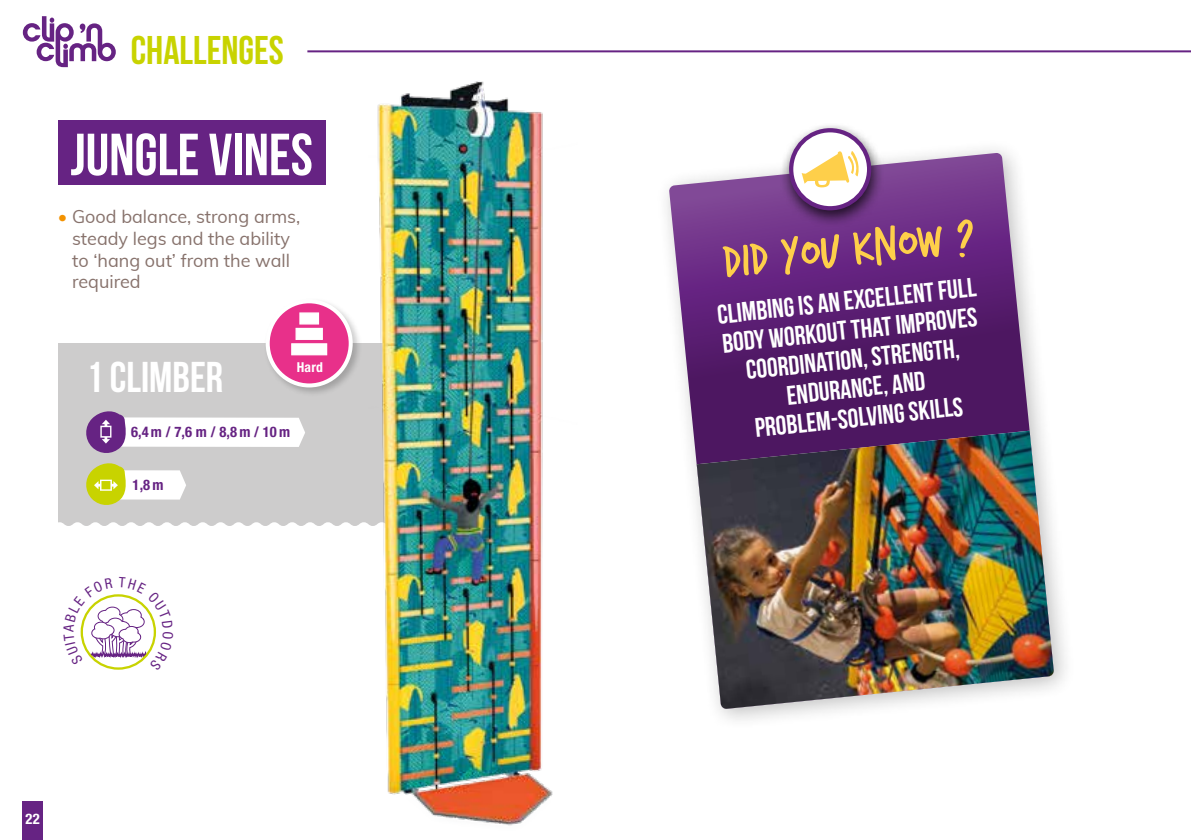
<style>
.page{position:relative;width:1191px;height:840px;background:#fff}
.page>*{position:absolute;margin:0;border:0;box-sizing:border-box;transform-origin:0 0}
.t1{font:700 59.2px "Bebas Neue";color:#fff}
.t2{font:52.2px "Trash Hand";color:#fecf4a}
.t3{font:700 43px "Bebas Neue";color:#fff}
.t4{font:700 40px "Bebas Neue";color:#c8d300}
.t5{font:700 26.8px/29.2px "Bebas Neue";color:#fff;text-align:center}
.t6{font:18px/21.6px "Muli";color:#87726c}
.t7{font:700 condensed 14.6px "Helvetica Neue LT Pro";letter-spacing:.145em;color:#662383}
.t8{font:700 condensed 14.6px "Helvetica Neue LT Pro";color:#fff}
.t9{font:700 condensed 13.6px "Helvetica Neue LT Pro";color:#fff}
.s1{color:#f39200}
</style>
<div class="page">
<hr style="left:307px;top:50px;width:884px;height:2px;background:#662383">
<div style="left:58px;top:343px;width:310px;height:182px;background:#cdcccc"></div>
<svg style="left:82px;top:410px;width:223px;height:46px"></svg>
<svg style="left:82px;top:462px;width:104px;height:46px"></svg>
<div style="left:58px;top:120px;width:267px;height:65px;background:#662383"></div>
<div style="left:23px;top:801px;width:20px;height:38px;background:#662383"></div>
<svg style="left:23px;top:16px;width:93px;height:51px"></svg>
<div style="left:263px;top:297px;width:99px;height:100px;background:#000;opacity:.21"></div>
<div style="left:268px;top:301px;width:83px;height:84px;background:#e8308a;border-radius:50%"></div>
<div style="left:266px;top:299px;width:87px;height:88px;border:4px solid #fff;border-radius:50%"></div>
<div style="left:299px;top:312px;width:20px;height:12px;background:#fff;border:1px solid #fff"></div>
<div style="left:295px;top:327px;width:28px;height:13px;background:#fff;border:1px solid #fff"></div>
<div style="left:291px;top:343px;width:36px;height:12px;background:#fff;border:1px solid #fff"></div>
<img style="left:368px;top:81px;width:185px;height:745px">
<svg style="left:669px;top:153px;width:372px;height:270px;background:#744188"></svg>
<svg style="left:687px;top:423px;width:355px;height:75px;fill:#4d1761"></svg>
<img style="left:696px;top:430px;width:358px;height:278px">
<div style="left:778px;top:121px;width:107px;height:107px;background:#000;opacity:.75"></div>
<svg style="left:791px;top:130px;width:78px;height:78px"></svg>
<div style="left:789px;top:128px;width:82px;height:82px;border:4px solid #662383;border-radius:50%"></div>
<svg style="left:801px;top:150px;width:63px;height:37px"></svg>
<svg style="left:80px;top:594px;width:76px;height:76px"></svg>
<h3 class="t4" style="left:131px;top:28px;width:155px">CHALLENGES</h3>
<h1 class="t1" style="left:70px;top:122px;width:244px">JUNGLE VINES</h1>
<p class="t6" style="left:72px;top:205px;width:230px;text-indent:-14px"><span class="s1">•</span> Good balance, strong arms, steady legs and the ability to ‘hang out’ from the wall required</p>
<h3 class="t3" style="left:86px;top:354px;width:138px">1 CLIMBER</h3>
<p class="t7" style="left:131px;top:422px;width:160px">6,4m / 7,6 m / 8,8m / 10m</p>
<p class="t9" style="left:297px;top:358px;width:27px">Hard</p>
<p class="t7" style="left:132px;top:476px;width:32px">1,8m</p>
<p class="t8" style="left:26px;top:809px;width:16px">22</p>
<h2 class="t2" style="left:720px;top:236px;width:255px;rotate:-6deg">Did you know ?</h2>
<p class="t5" style="left:716px;top:299px;width:262px;rotate:-6deg">Climbing is an excellent full body workout that improves coordination, strength, endurance, and problem-solving skills</p>
</div>
